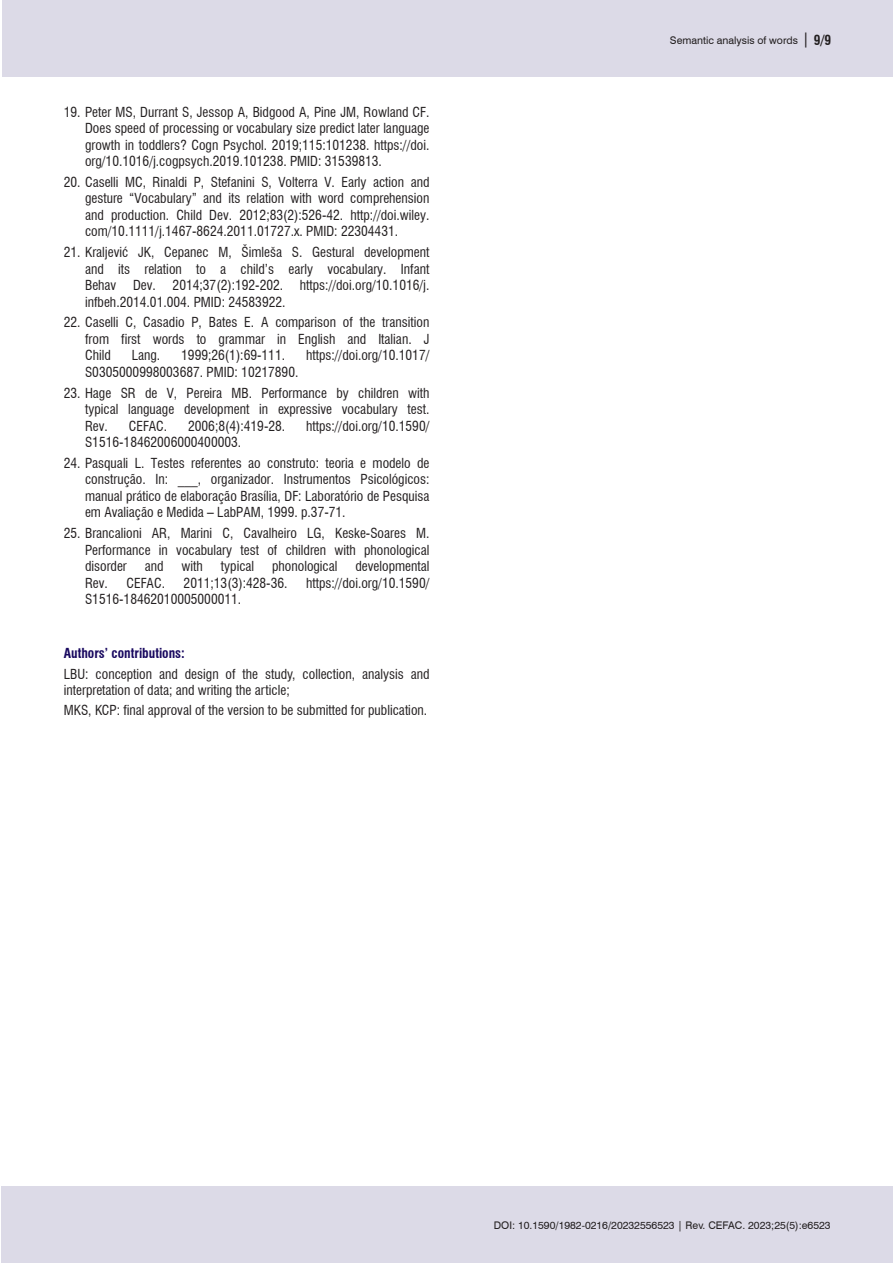
<style>
.page{position:relative;width:893px;height:1263px;background:#fff}
.page>*{position:absolute;margin:0;border:0;box-sizing:border-box;transform-origin:0 0}
.Contibuição_autor{font:condensed 13.5px/16.5px "Swiss 721 BT";color:#231f20;text-align:justify}
.Contibuição_autor_titulo{font:700 condensed 13.5px "Swiss 721 BT";color:#18085f}
.t1{font:10.5px "Swiss 721 BT";color:#231f20}
.s1{font-size:15px}
.s2{font-weight:700;font-stretch:condensed;font-size:13.5px}
</style>
<div class="page">
<div style="left:1px;top:1186px;width:892px;height:77px;background:#dcdae7"></div>
<div style="left:2px;top:0;width:891px;height:77px;background:#dcdae7"></div>
<p class="Contibuição_autor" style="left:85px;top:103px;width:346px;text-indent:-21px">19. Peter MS, Durrant S, Jessop A, Bidgood A, Pine JM, Rowland CF.<br>Does speed of processing or vocabulary size predict later language growth in toddlers? Cogn Psychol. 2019;115:101238. https://doi. org/10.1016/j.cogpsych.2019.101238. PMID: 31539813.</p>
<p class="Contibuição_autor" style="left:85px;top:174px;width:346px;text-indent:-21px">20. Caselli MC, Rinaldi P, Stefanini S, Volterra V. Early action and gesture “Vocabulary” and its relation with word comprehension and production. Child Dev. 2012;83(2):526-42. http://doi.wiley. com/10.1111/j.1467-8624.2011.01727.x. PMID: 22304431.</p>
<p class="Contibuição_autor" style="left:85px;top:244px;width:346px;text-indent:-21px">21. Kraljević JK, Cepanec M, Šimleša S. Gestural development and its relation to a child’s early vocabulary. Infant Behav Dev. 2014;37(2):192-202. https://doi.org/10.1016/j. infbeh.2014.01.004. PMID: 24583922.</p>
<p class="Contibuição_autor" style="left:85px;top:314px;width:346px;text-indent:-21px">22. Caselli C, Casadio P, Bates E. A comparison of the transition from first words to grammar in English and Italian. J Child</p>
<p class="Contibuição_autor" style="left:132px;top:347px;width:30px">Lang.</p>
<p class="Contibuição_autor" style="left:181px;top:347px;width:105px">1999;26(1):69-111.</p>
<p class="Contibuição_autor" style="left:306px;top:347px;width:125px">https://doi.org/10.1017/</p>
<p class="Contibuição_autor" style="left:85px;top:364px;width:215px">S0305000998003687. PMID: 10217890.</p>
<p class="Contibuição_autor" style="left:85px;top:384px;width:346px;text-indent:-21px">23. Hage SR de V, Pereira MB. Performance by children with typical language development in expressive vocabulary test.<br>Rev.</p>
<p class="Contibuição_autor" style="left:129px;top:417px;width:40px">CEFAC.</p>
<p class="Contibuição_autor" style="left:188px;top:417px;width:99px">2006;8(4):419-28.</p>
<p class="Contibuição_autor" style="left:306px;top:417px;width:125px">https://doi.org/10.1590/</p>
<p class="Contibuição_autor" style="left:85px;top:434px;width:158px">S1516-18462006000400003.</p>
<p class="Contibuição_autor" style="left:85px;top:455px;width:346px;text-indent:-21px">24. Pasquali L. Testes referentes ao construto: teoria e modelo de construção. In: ___, organizador. Instrumentos Psicológicos: manual prático de elaboração Brasília, DF: Laboratório de Pesquisa em Avaliação e Medida – LabPAM, 1999. p.37-71.</p>
<p class="Contibuição_autor" style="left:85px;top:525px;width:346px;text-indent:-21px">25. Brancalioni AR, Marini C, Cavalheiro LG, Keske-Soares M.<br>Performance in vocabulary test of children with phonological disorder</p>
<p class="Contibuição_autor" style="left:145px;top:558px;width:20px">and</p>
<p class="Contibuição_autor" style="left:182px;top:558px;width:23px">with</p>
<p class="Contibuição_autor" style="left:221px;top:558px;width:35px">typical</p>
<p class="Contibuição_autor" style="left:272px;top:558px;width:67px">phonological</p>
<p class="Contibuição_autor" style="left:355px;top:558px;width:75px">developmental</p>
<p class="Contibuição_autor" style="left:85px;top:574px;width:24px">Rev.</p>
<p class="Contibuição_autor" style="left:127px;top:574px;width:40px">CEFAC.</p>
<p class="Contibuição_autor" style="left:184px;top:574px;width:105px">2011;13(3):428-36.</p>
<p class="Contibuição_autor" style="left:306px;top:574px;width:125px">https://doi.org/10.1590/</p>
<p class="Contibuição_autor" style="left:85px;top:591px;width:158px">S1516-18462010005000011.</p>
<p class="Contibuição_autor_titulo" style="left:64px;top:645px;width:123px">Authors’ contributions:</p>
<p class="Contibuição_autor" style="left:64px;top:666px;width:367px">LBU: conception and design of the study, collection, analysis and interpretation of data; and writing the article;</p>
<p class="Contibuição_autor" style="left:64px;top:702px;width:365px">MKS, KCP: final approval of the version to be submitted for publication.</p>
<p class="t1" style="left:670px;top:33px;width:163px">Semantic analysis of words <span class="s1">|</span> <span class="s2">9/9</span></p>
<p class="t1" style="left:494px;top:1218px;width:338px">DOI: 10.1590/1982-0216/20232556523 | Rev. CEFAC. 2023;25(5):e6523</p>
</div>
